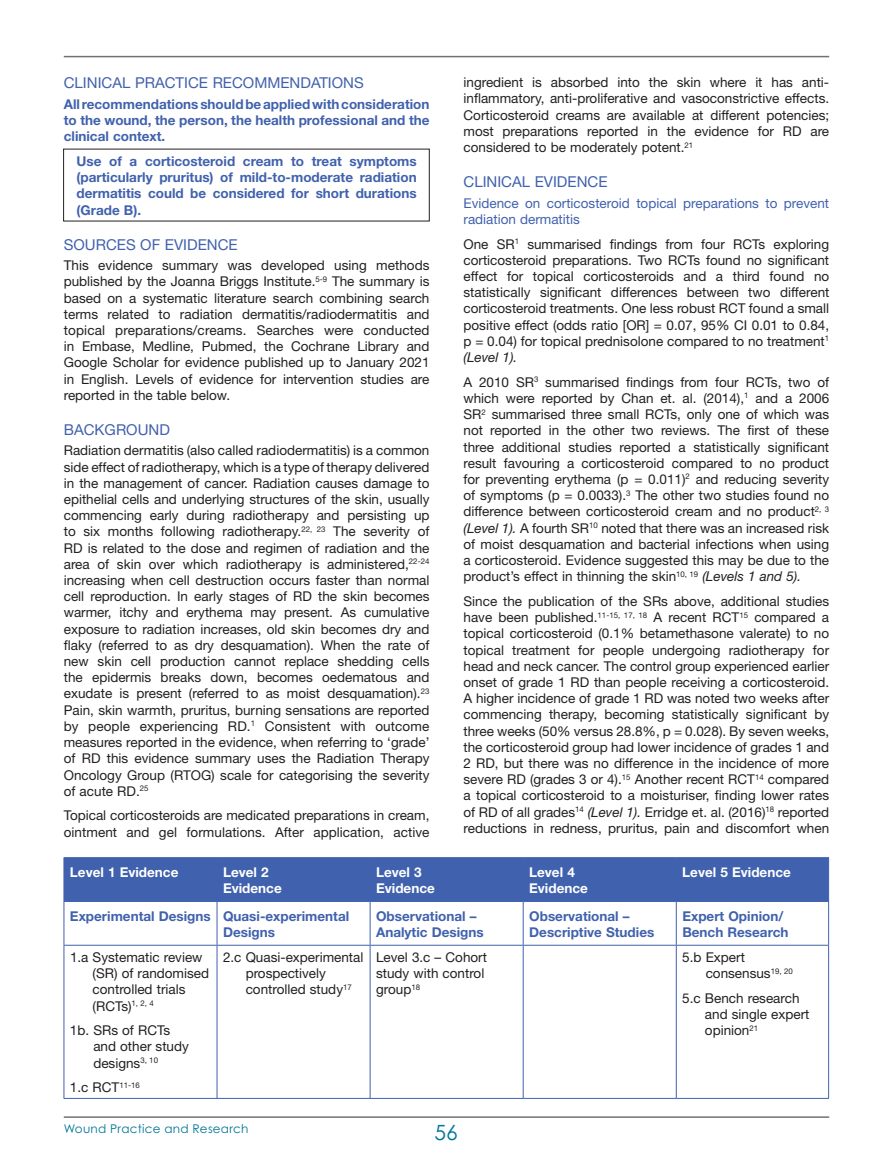
<style>
.page{position:relative;width:893px;height:1170px;background:#fff}
.page>*{position:absolute;margin:0;border:0;box-sizing:border-box;transform-origin:0 0}
.t1{font:21px "Century Gothic Pro";color:#007698}
.t2{font:15px "Helvetica Neue";color:#4061ad}
.t3{font:13.5px/16.2px "Helvetica Neue";color:#231f20}
.t4{font:700 13.5px/16.2px "Helvetica Neue";color:#4061ad}
.t5{font:13.5px/16.2px "Helvetica Neue";color:#4061ad}
.t6{font:700 13.5px/16.2px "Helvetica Neue";color:#fff}
.t7{font:12px "Century Gothic Pro";letter-spacing:.02em;color:#007698}
.s1{font-style:italic}
</style>
<div class="page">
<hr style="left:64px;top:1116px;width:765px;height:1px;background:#717072">
<hr style="left:64px;top:56px;width:765px;height:1px;background:#717072">
<div style="left:65px;top:858px;width:763px;height:43px;background:#4061ad"></div>
<hr style="left:64px;top:857px;width:153px;height:1px;background:#4061ad">
<hr style="left:64px;top:858px;width:1px;height:43px;background:#4061ad">
<hr style="left:217px;top:857px;width:153px;height:1px;background:#4061ad">
<hr style="left:217px;top:858px;width:1px;height:43px;background:#4061ad">
<hr style="left:370px;top:857px;width:153px;height:1px;background:#4061ad">
<hr style="left:370px;top:858px;width:1px;height:43px;background:#4061ad">
<hr style="left:523px;top:857px;width:153px;height:1px;background:#4061ad">
<hr style="left:523px;top:858px;width:1px;height:43px;background:#4061ad">
<hr style="left:676px;top:857px;width:153px;height:1px;background:#4061ad">
<hr style="left:676px;top:858px;width:1px;height:43px;background:#4061ad">
<hr style="left:828px;top:858px;width:1px;height:43px;background:#4061ad">
<hr style="left:64px;top:901px;width:153px;height:1px;background:#4061ad">
<hr style="left:64px;top:901px;width:1px;height:43px;background:#4061ad">
<hr style="left:217px;top:901px;width:153px;height:1px;background:#4061ad">
<hr style="left:217px;top:901px;width:1px;height:43px;background:#4061ad">
<hr style="left:370px;top:901px;width:153px;height:1px;background:#4061ad">
<hr style="left:370px;top:901px;width:1px;height:43px;background:#4061ad">
<hr style="left:523px;top:901px;width:153px;height:1px;background:#4061ad">
<hr style="left:523px;top:901px;width:1px;height:43px;background:#4061ad">
<hr style="left:676px;top:901px;width:153px;height:1px;background:#4061ad">
<hr style="left:676px;top:901px;width:1px;height:43px;background:#4061ad">
<hr style="left:828px;top:901px;width:1px;height:43px;background:#4061ad">
<hr style="left:64px;top:944px;width:153px;height:1px;background:#4061ad">
<hr style="left:64px;top:945px;width:1px;height:152px;background:#4061ad">
<hr style="left:217px;top:944px;width:153px;height:1px;background:#4061ad">
<hr style="left:217px;top:945px;width:1px;height:152px;background:#4061ad">
<hr style="left:370px;top:944px;width:153px;height:1px;background:#4061ad">
<hr style="left:370px;top:945px;width:1px;height:152px;background:#4061ad">
<hr style="left:523px;top:944px;width:153px;height:1px;background:#4061ad">
<hr style="left:523px;top:945px;width:1px;height:152px;background:#4061ad">
<hr style="left:676px;top:944px;width:153px;height:1px;background:#4061ad">
<hr style="left:676px;top:945px;width:1px;height:152px;background:#4061ad">
<hr style="left:828px;top:945px;width:1px;height:152px;background:#4061ad">
<hr style="left:64px;top:1097px;width:153px;height:1px;background:#4061ad">
<hr style="left:217px;top:1097px;width:153px;height:1px;background:#4061ad">
<hr style="left:370px;top:1097px;width:153px;height:1px;background:#4061ad">
<hr style="left:523px;top:1097px;width:153px;height:1px;background:#4061ad">
<hr style="left:676px;top:1097px;width:153px;height:1px;background:#4061ad">
<p class="t2" style="left:64px;top:74px;width:302px">CLINICAL PRACTICE RECOMMENDATIONS</p>
<p class="t4" style="left:64px;top:96px;width:367px;text-align:justify">All recommendations should be applied with consideration to the wound, the person, the health professional and the clinical context.</p>
<p class="t4" style="left:77px;top:153px;width:342px;text-align:justify">Use of a corticosteroid cream to treat symptoms (particularly pruritus) of mild-to-moderate radiation dermatitis could be considered for short durations (Grade B).</p>
<p class="t2" style="left:64px;top:235px;width:175px">SOURCES OF EVIDENCE</p>
<p class="t3" style="left:64px;top:257px;width:367px;text-align:justify">This evidence summary was developed using methods published by the Joanna Briggs Institute.<sup>5-9</sup> The summary is based on a systematic literature search combining search terms related to radiation dermatitis/radiodermatitis and topical preparations/creams. Searches were conducted in Embase, Medline, Pubmed, the Cochrane Library and Google Scholar for evidence published up to January 2021 in English. Levels of evidence for intervention studies are reported in the table below.</p>
<p class="t2" style="left:64px;top:420px;width:108px">BACKGROUND</p>
<p class="t3" style="left:64px;top:442px;width:367px;text-align:justify">Radiation dermatitis (also called radiodermatitis) is a common side effect of radiotherapy, which is a type of therapy delivered in the management of cancer. Radiation causes damage to epithelial cells and underlying structures of the skin, usually commencing early during radiotherapy and persisting up to six months following radiotherapy.<sup>22,</sup> <sup>23</sup> The severity of RD is related to the dose and regimen of radiation and the area of skin over which radiotherapy is administered,<sup>22-24 </sup>increasing when cell destruction occurs faster than normal cell reproduction. In early stages of RD the skin becomes warmer, itchy and erythema may present. As cumulative exposure to radiation increases, old skin becomes dry and flaky (referred to as dry desquamation). When the rate of new skin cell production cannot replace shedding cells the epidermis breaks down, becomes oedematous and exudate is present (referred to as moist desquamation).<sup>23<br></sup>Pain, skin warmth, pruritus, burning sensations are reported by people experiencing RD.<sup>1</sup> Consistent with outcome measures reported in the evidence, when referring to ‘grade’ of RD this evidence summary uses the Radiation Therapy Oncology Group (RTOG) scale for categorising the severity of acute RD.<sup>25</sup></p>
<p class="t3" style="left:64px;top:807px;width:367px">Topical corticosteroids are medicated preparations in cream, ointment and gel formulations. After application, active</p>
<p class="t6" style="left:70px;top:863px;width:110px">Level 1 Evidence</p>
<p class="t6" style="left:223px;top:863px;width:60px">Level 2<br>Evidence</p>
<p class="t6" style="left:376px;top:863px;width:60px">Level 3<br>Evidence</p>
<p class="t6" style="left:529px;top:863px;width:60px">Level 4<br>Evidence</p>
<p class="t6" style="left:682px;top:863px;width:110px">Level 5 Evidence</p>
<p class="t4" style="left:223px;top:907px;width:128px;text-indent:-153px">Experimental Designs Quasi-experimental<br>Designs</p>
<p class="t4" style="left:376px;top:907px;width:109px">Observational –<br>Analytic Designs</p>
<p class="t4" style="left:529px;top:907px;width:127px">Observational –<br>Descriptive Studies</p>
<p class="t4" style="left:682px;top:907px;width:108px">Expert Opinion/<br>Bench Research</p>
<p class="t3" style="left:93px;top:948px;width:118px;text-indent:-23px">1.a Systematic review (SR) of randomised controlled trials (RCTs)<sup>1,</sup> <sup>2,</sup> <sup>4</sup></p>
<p class="t3" style="left:93px;top:1022px;width:97px;text-indent:-23px">1b. SRs of RCTs and other study designs<sup>3,</sup> <sup>10</sup></p>
<p class="t3" style="left:70px;top:1079px;width:71px">1.c RCT<sup>11-16</sup></p>
<p class="t3" style="left:463px;top:74px;width:367px;text-align:justify">ingredient is absorbed into the skin where it has anti&shy;inflammatory, anti-proliferative and vasoconstrictive effects.<br>Corticosteroid creams are available at different potencies; most preparations reported in the evidence for RD are considered to be moderately potent.<sup>21</sup></p>
<p class="t2" style="left:463px;top:173px;width:146px">CLINICAL EVIDENCE</p>
<p class="t5" style="left:463px;top:194px;width:367px">Evidence on corticosteroid topical preparations to prevent radiation dermatitis</p>
<p class="t3" style="left:463px;top:235px;width:367px;text-align:justify">One SR<sup>1</sup> summarised findings from four RCTs exploring corticosteroid preparations. Two RCTs found no significant effect for topical corticosteroids and a third found no statistically significant differences between two different corticosteroid treatments. One less robust RCT found a small positive effect (odds ratio [OR] = 0.07, 95% CI 0.01 to 0.84, p = 0.04) for topical prednisolone compared to no treatment<sup>1 </sup><span class="s1">(Level 1).</span></p>
<p class="t3" style="left:463px;top:373px;width:367px;text-align:justify">A 2010 SR<sup>3</sup> summarised findings from four RCTs, two of which were reported by Chan et. al. (2014),<sup>1</sup> and a 2006<br>SR<sup>2</sup> summarised three small RCTs, only one of which was not reported in the other two reviews. The first of these three additional studies reported a statistically significant result favouring a corticosteroid compared to no product for preventing erythema (p = 0.011)<sup>2</sup> and reducing severity of symptoms (p = 0.0033).<sup>3</sup> The other two studies found no difference between corticosteroid cream and no product<sup>2,</sup> <sup>3 </sup><span class="s1">(Level 1).</span> A fourth SR<sup>10</sup> noted that there was an increased risk of moist desquamation and bacterial infections when using a corticosteroid. Evidence suggested this may be due to the product’s effect in thinning the skin<sup>10,</sup> <sup>19</sup> <span class="s1">(Levels 1 and 5).</span></p>
<p class="t3" style="left:463px;top:592px;width:367px;text-align:justify">Since the publication of the SRs above, additional studies have been published.<sup>11-15,</sup> <sup>17,</sup> <sup>18</sup> A recent RCT<sup>15</sup> compared a topical corticosteroid (0.1% betamethasone valerate) to no topical treatment for people undergoing radiotherapy for head and neck cancer. The control group experienced earlier onset of grade 1 RD than people receiving a corticosteroid.<br>A higher incidence of grade 1 RD was noted two weeks after commencing therapy, becoming statistically significant by three weeks (50% versus 28.8%, p = 0.028). By seven weeks, the corticosteroid group had lower incidence of grades 1 and 2 RD, but there was no difference in the incidence of more severe RD (grades 3 or 4).<sup>15</sup> Another recent RCT<sup>14</sup> compared a topical corticosteroid to a moisturiser, finding lower rates of RD of all grades<sup>14</sup> <span class="s1">(Level 1).</span> Erridge et. al. (2016)<sup>18</sup> reported reductions in redness, pruritus, pain and discomfort when</p>
<p class="t3" style="left:246px;top:948px;width:119px;text-indent:-23px">2.c Quasi-experimental prospectively controlled study<sup>17</sup></p>
<p class="t3" style="left:376px;top:948px;width:112px">Level 3.c – Cohort study with control group<sup>18</sup></p>
<p class="t3" style="left:706px;top:948px;width:89px;text-indent:-23px">5.b Expert consensus<sup>19,</sup> <sup>20</sup></p>
<p class="t3" style="left:705px;top:989px;width:106px;text-indent:-23px">5.c Bench research and single expert opinion<sup>21</sup></p>
<p class="t7" style="left:64px;top:1121px;width:186px">Wound Practice and Research</p>
<h1 class="t1" style="left:435px;top:1119px;width:25px">56</h1>
</div>
